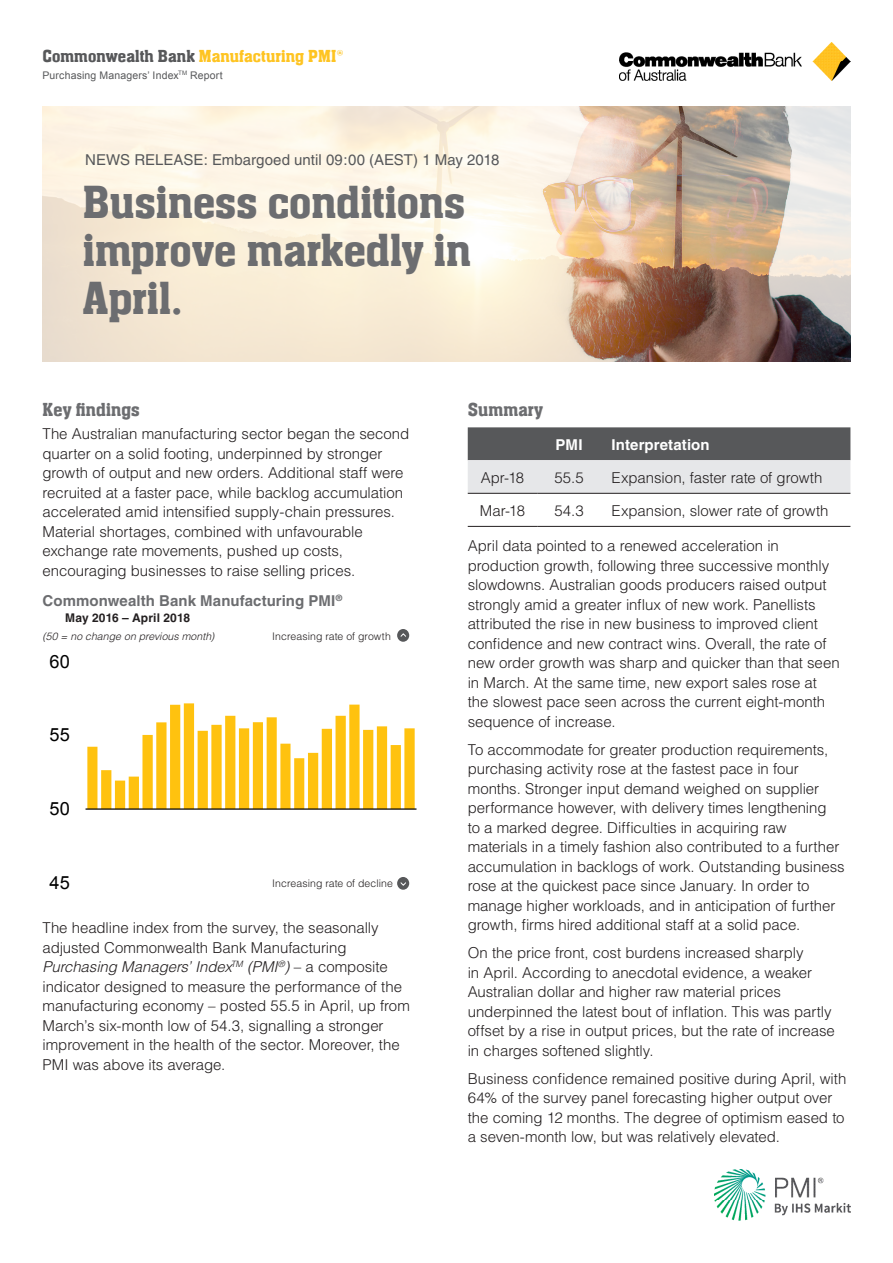
<style>
.page{position:relative;width:893px;height:1263px;background:#fff}
.page>*{position:absolute;margin:0;border:0;box-sizing:border-box;transform-origin:0 0}
._01_Main_Heading{font:500 48px/48px "Aachen Com";color:#6c6d70}
.t1{font:500 19.5px "Aachen Com";letter-spacing:.005em;color:#6c6d70}
.t2{font:18.3px "Arial";color:#000}
.t3{font:500 18px "Aachen Com";letter-spacing:.005em;color:#fec422}
._04_Body{font:300 15px/19.5px "Helvetica";letter-spacing:-.005em;color:#231f20}
.t4{font:15px "Helvetica";color:#57585a}
.t5{font:700 15px "Helvetica";letter-spacing:.005em;color:#6c6d70}
.t6{font:700 15px "Helvetica";letter-spacing:.005em;color:#fff}
.t7{font:700 12px "Helvetica";letter-spacing:.005em;color:#231f20}
.t8{font:300 10.5px "Helvetica";letter-spacing:.005em;color:#231f20}
.t9{font:10.5px "Arial";letter-spacing:.015em;color:#57585a}
.t10{font:italic 300 10.5px "Helvetica";letter-spacing:.01em;color:#231f20}
.s1{color:#57585a}
.s2{font-style:italic}
</style>
<div class="page">
<img style="left:619px;top:42px;width:231px;height:39px">
<img style="left:714px;top:1169px;width:136px;height:51px">
<svg style="left:87px;top:703px;width:328px;height:105px"></svg>
<hr style="left:86px;top:808px;width:330px;height:2px;background:#000">
<div style="left:397px;top:877px;width:12px;height:13px;background:#57585a;border-radius:50%"></div>
<svg style="left:400px;top:882px;width:6px;height:4px"></svg>
<div style="left:397px;top:629px;width:12px;height:13px;background:#57585a;border-radius:50%"></div>
<svg style="left:400px;top:633px;width:6px;height:4px"></svg>
<svg style="left:468px;top:427px;width:382px;height:66px;background:#9e9fa1"></svg>
<hr style="left:468px;top:493px;width:69px;height:1px;background:#231f20">
<hr style="left:537px;top:493px;width:64px;height:1px;background:#231f20">
<hr style="left:601px;top:493px;width:249px;height:1px;background:#231f20">
<hr style="left:468px;top:526px;width:69px;height:1px;background:#231f20">
<hr style="left:537px;top:526px;width:64px;height:1px;background:#231f20">
<hr style="left:601px;top:526px;width:249px;height:1px;background:#231f20">
<img style="left:43px;top:106px;width:807px;height:255px">
<p class="t3" style="left:43px;top:46px;width:302px"><span class="s1">Commonwealth Bank</span> Manufacturing PMI®</p>
<p class="t9" style="left:43px;top:68px;width:182px">Purchasing Managers’ Index<sup>TM</sup> Report</p>
<p class="t4" style="left:85px;top:151px;width:416px">NEWS RELEASE: Embargoed until 09:00 (AEST) 1 May 2018</p>
<p class="_01_Main_Heading" style="left:83px;top:179px;width:390px">Business conditions improve markedly in<br>April.</p>
<p class="t1" style="left:43px;top:399px;width:99px">Key findings</p>
<p class="t1" style="left:468px;top:399px;width:77px">Summary</p>
<p class="_04_Body" style="left:43px;top:424px;width:368px">The Australian manufacturing sector began the second quarter on a solid footing, underpinned by stronger growth of output and new orders. Additional staff were recruited at a faster pace, while backlog accumulation accelerated amid intensified supply-chain pressures.<br>Material shortages, combined with unfavourable exchange rate movements, pushed up costs, encouraging businesses to raise selling prices.</p>
<p class="t5" style="left:43px;top:592px;width:301px">Commonwealth Bank Manufacturing PMI<sup>®</sup></p>
<p class="t7" style="left:65px;top:611px;width:127px">May 2016 – April 2018</p>
<p class="t10" style="left:43px;top:629px;width:173px">(50 = no change on previous month)</p>
<p class="t2" style="left:50px;top:649px;width:22px">60</p>
<p class="t2" style="left:50px;top:723px;width:22px">55</p>
<p class="t2" style="left:50px;top:796px;width:22px">50</p>
<p class="t2" style="left:50px;top:870px;width:22px">45</p>
<p class="t8" style="left:272px;top:629px;width:120px">Increasing rate of growth</p>
<p class="t8" style="left:272px;top:877px;width:122px">Increasing rate of decline</p>
<p class="_04_Body" style="left:43px;top:918px;width:369px">The headline index from the survey, the seasonally adjusted Commonwealth Bank Manufacturing <span class="s2">Purchasing Managers’ Index</span><sup>TM</sup> <span class="s2">(PMI</span><sup>®</sup><span class="s2">)</span> – a composite indicator designed to measure the performance of the manufacturing economy – posted 55.5 in April, up from March’s six-month low of 54.3, signalling a stronger improvement in the health of the sector. Moreover, the PMI was above its average.</p>
<p class="t6" style="left:556px;top:435px;width:28px">PMI</p>
<p class="t6" style="left:612px;top:435px;width:100px">Interpretation</p>
<p class="_04_Body" style="left:481px;top:467px;width:45px">Apr-18</p>
<p class="_04_Body" style="left:554px;top:467px;width:31px">55.5</p>
<p class="_04_Body" style="left:612px;top:467px;width:212px">Expansion, faster rate of growth</p>
<p class="_04_Body" style="left:480px;top:500px;width:47px">Mar-18</p>
<p class="_04_Body" style="left:554px;top:500px;width:31px">54.3</p>
<p class="_04_Body" style="left:612px;top:500px;width:218px">Expansion, slower rate of growth</p>
<p class="_04_Body" style="left:468px;top:536px;width:373px">April data pointed to a renewed acceleration in production growth, following three successive monthly slowdowns. Australian goods producers raised output strongly amid a greater influx of new work. Panellists attributed the rise in new business to improved client confidence and new contract wins. Overall, the rate of new order growth was sharp and quicker than that seen in March. At the same time, new export sales rose at the slowest pace seen across the current eight-month sequence of increase.</p>
<p class="_04_Body" style="left:468px;top:739px;width:378px">To accommodate for greater production requirements, purchasing activity rose at the fastest pace in four months. Stronger input demand weighed on supplier performance however, with delivery times lengthening<br>to a marked degree. Difficulties in acquiring raw materials in a timely fashion also contributed to a further accumulation in backlogs of work. Outstanding business rose at the quickest pace since January. In order to manage higher workloads, and in anticipation of further growth, firms hired additional staff at a solid pace.</p>
<p class="_04_Body" style="left:468px;top:943px;width:369px">On the price front, cost burdens increased sharply<br>in April. According to anecdotal evidence, a weaker Australian dollar and higher raw material prices underpinned the latest bout of inflation. This was partly offset by a rise in output prices, but the rate of increase in charges softened slightly.</p>
<p class="_04_Body" style="left:468px;top:1068px;width:380px">Business confidence remained positive during April, with 64% of the survey panel forecasting higher output over the coming 12 months. The degree of optimism eased to a seven-month low, but was relatively elevated.</p>
</div>
